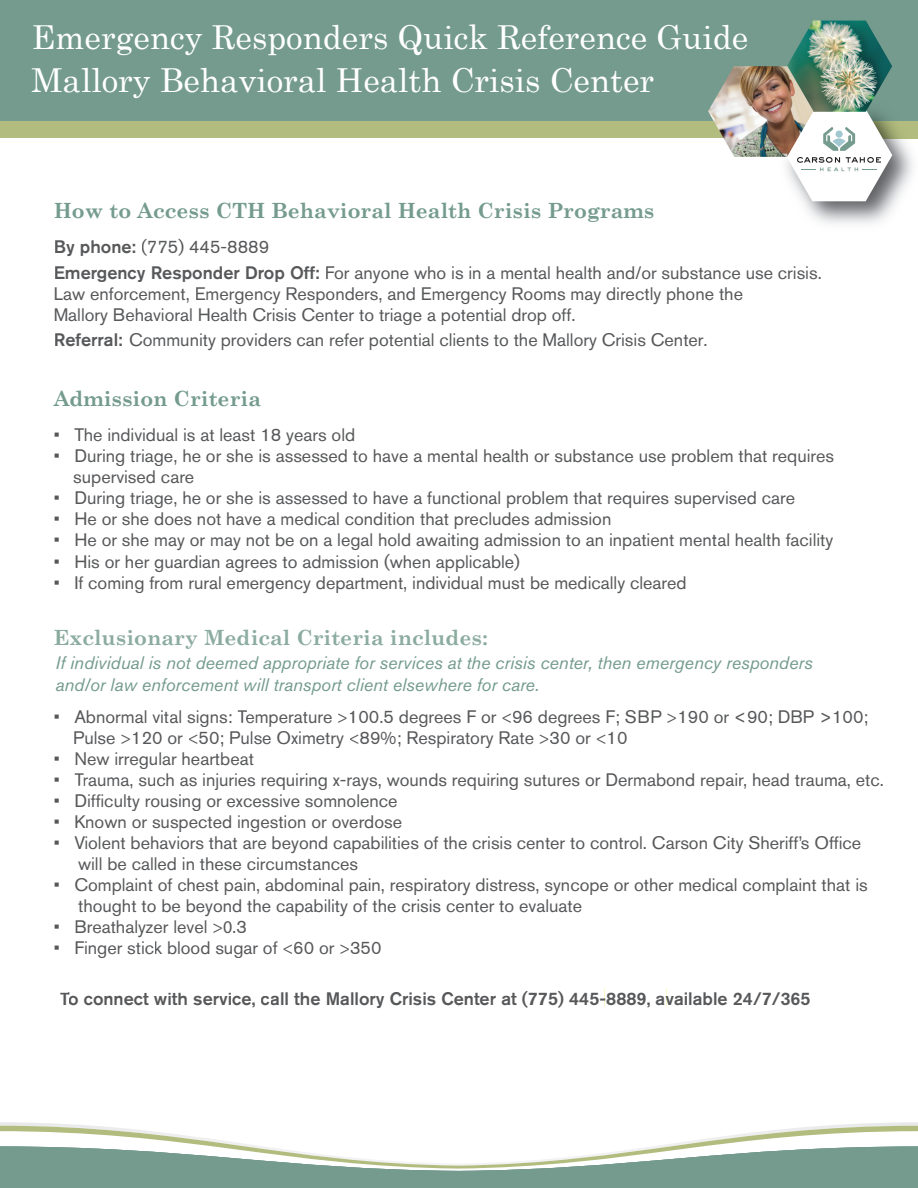
<style>
.page{position:relative;width:918px;height:1188px;background:#fff}
.page>*{position:absolute;margin:0;border:0;box-sizing:border-box;transform-origin:0 0}
.t1{font:33px/43.5px "Century Schoolbook";color:#fff}
.t2{font:700 21px "Century Schoolbook";color:#749b8d}
.t3{font:700 21px "Century Schoolbook";color:#8caca0}
.t4{font:18px/21px "Akzidenz Grotesk BE";color:#57585a}
.t5{font:italic 18px/21.6px "Akzidenz Grotesk BE";color:#749b8d}
.t6{font:500 18px "Akzidenz Grotesk BE";color:#57585a}
.s1{font-weight:500}
.s2{font-family:"Myriad Pro"}
</style>
<div class="page">
<div style="left:0;top:0;width:918px;height:123px;background:#749b8d"></div>
<div style="left:0;top:121px;width:918px;height:17px;background:#b2bc7e"></div>
<svg style="left:0;top:1122px;width:918px;height:66px"></svg>
<img style="left:802px;top:125px;width:116px;height:99px">
<svg style="left:786px;top:112px;width:106px;height:89px"></svg>
<img style="left:787px;top:21px;width:105px;height:91px">
<img style="left:708px;top:66px;width:105px;height:91px">
<h1 class="t1" style="left:32px;top:12px;width:718px">Emergency Responders Quick Reference Guide<br>Mallory Behavioral Health Crisis Center</h1>
<p class="t2" style="left:54px;top:194px;width:602px">How to Access CTH Behavioral Health Crisis Programs</p>
<p class="t4" style="left:54px;top:234px;width:770px;line-height:25.5px"><span class="s1">By phone:</span> (775) 445-8889<br><span class="s1">Emergency Responder Drop Off:</span> For anyone who is in a mental health and/or substance use crisis.</p>
<p class="t4" style="left:54px;top:283px;width:691px">Law enforcement, Emergency Responders, and Emergency Rooms may directly phone the<br>Mallory Behavioral Health Crisis Center to triage a potential drop off.</p>
<p class="t4" style="left:54px;top:329px;width:656px"><span class="s1">Referral:</span> Community providers can refer potential clients to the Mallory Crisis Center.</p>
<p class="t2" style="left:54px;top:382px;width:209px">Admission Criteria</p>
<p class="t4" style="left:54px;top:424px;width:303px">• The individual is at least 18 years old</p>
<p class="t4" style="left:73px;top:445px;width:762px;text-indent:-20px">• During triage, he or she is assessed to have a mental health or substance use problem that requires supervised care</p>
<p class="t4" style="left:54px;top:487px;width:743px">• During triage, he or she is assessed to have a functional problem that requires supervised care</p>
<p class="t4" style="left:54px;top:508px;width:559px">• He or she does not have a medical condition that precludes admission</p>
<p class="t4" style="left:54px;top:529px;width:781px">• He or she may or may not be on a legal hold awaiting admission to an inpatient ment health facility</p>
<p class="t4" style="left:718px;top:529px;width:14px">al</p>
<p class="t4" style="left:54px;top:551px;width:468px">• His or her guardian agrees to admission (when applicable)</p>
<p class="t4" style="left:54px;top:572px;width:635px">• If coming from rural emergency department, individual must be medically cleared</p>
<p class="t3" style="left:54px;top:621px;width:436px">Exclusionary Medical Criteria includes:</p>
<p class="t5" style="left:56px;top:652px;width:759px">If individual is not deemed appropriate for services at the crisis center, then emergency responders and/or law enforcement will transport client elsewhere for care.</p>
<p class="t4" style="left:73px;top:706px;width:797px;text-indent:-20px">• Abnormal vital signs: Temperature <span class="s2">&gt;</span>100.5 degrees F or <span class="s2">&lt;</span>96 degrees F; SBP <span class="s2">&gt;</span>190 or &lt;90; DBP &gt;100;<br>Pulse <span class="s2">&gt;</span>120 or <span class="s2">&lt;</span>50; Pulse Oximetry <span class="s2">&lt;</span>89%; Respiratory Rate <span class="s2">&gt;</span>30 or <span class="s2">&lt;</span>10</p>
<p class="t4" style="left:54px;top:748px;width:202px">• New irregular heartbeat</p>
<p class="t4" style="left:54px;top:769px;width:832px">• Trauma, such as injuries requiring x-rays, wounds requiring sutures or Dermabond repair, head trauma, etc.</p>
<p class="t4" style="left:54px;top:790px;width:345px">• Difficulty rousing or excessive somnolence</p>
<p class="t4" style="left:54px;top:811px;width:350px">• Known or suspected ingestion or overdose</p>
<p class="t4" style="left:78px;top:832px;width:785px;text-indent:-24px">• Violent behaviors that are beyond capabilities of the crisis center to control. Carson City Sheriff’s Office will be called in these circumstances</p>
<p class="t4" style="left:54px;top:874px;width:816px">• Complaint of chest pain, abdominal pain, respiratory distress, syncope or other medical complaint that is</p>
<p class="t4" style="left:54px;top:916px;width:195px">• Breathalyzer level <span class="s2">&gt;0</span>.3</p>
<p class="t4" style="left:54px;top:937px;width:329px">• Finger stick blood sugar of <span class="s2">&lt;</span>60 or <span class="s2">&gt;</span>350</p>
<p class="t4" style="left:78px;top:895px;width:506px">thought to be beyond the capability of the crisis center to evaluate</p>
<p class="t6" style="left:60px;top:988px;width:752px">To connect with service, call the Mallory Crisis Center at (775) 445-8889, available 24/7/365</p>
</div>
